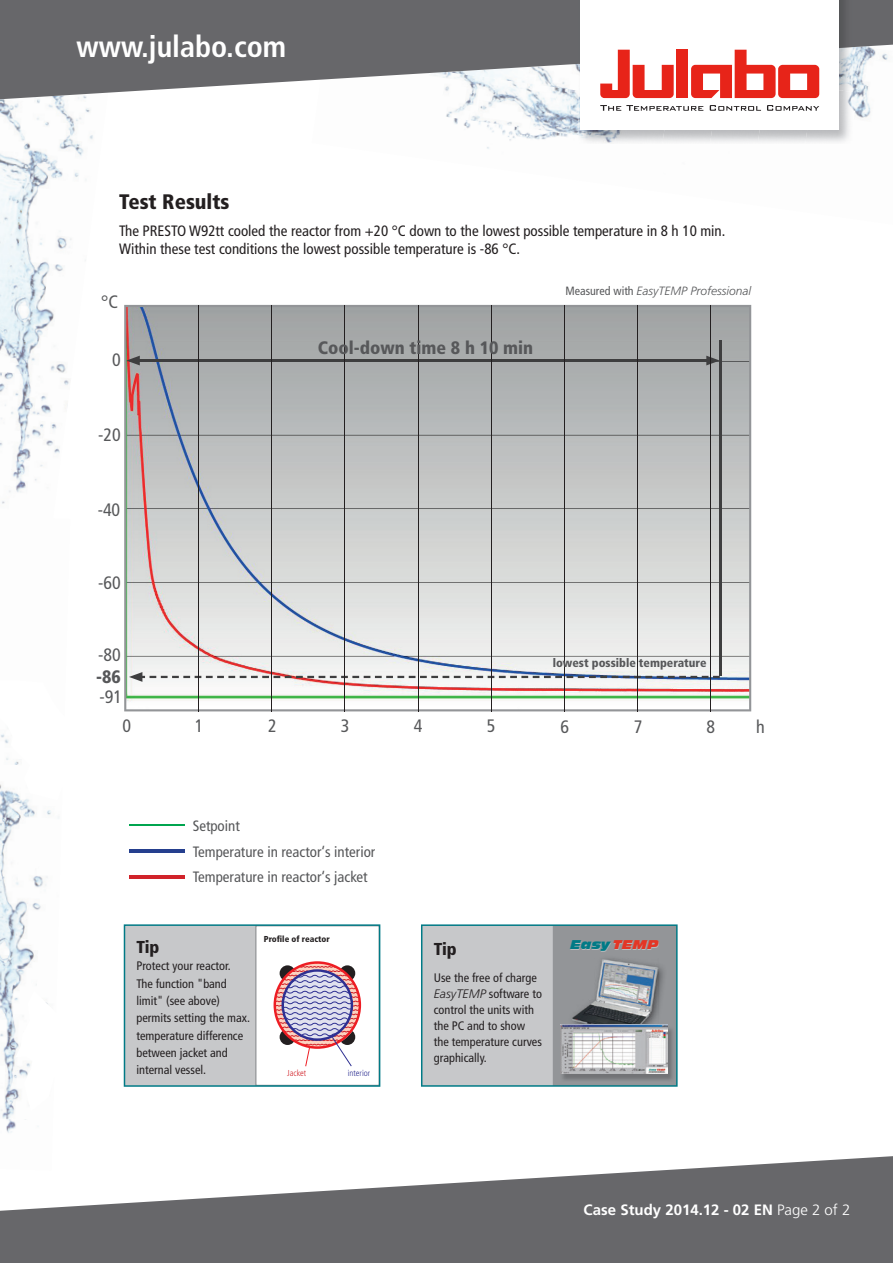
<style>
.page{position:relative;width:893px;height:1263px;background:#fff}
.page>*{position:absolute;margin:0;border:0;box-sizing:border-box;transform-origin:0 0}
.t1{font:700 condensed 30px "Frutiger LT Std";color:#fff}
.t2{font:900 condensed 21px "Frutiger LT Std";color:#231f20}
.t3{font:condensed 18px "Frutiger LT Std";color:#57585a}
.t4{font:900 condensed 18px "Frutiger LT Std";color:#57585a}
.t5{font:900 condensed 17.25px "Frutiger LT Std";letter-spacing:-.01em;color:#231f20}
.t6{font:condensed 15px/18px "Frutiger LT Std";color:#231f20}
.t7{font:condensed 15px/25.5px "Frutiger LT Std";color:#57585a}
.t8{font:700 15px "Frutiger LT Std";color:#fff}
.t9{font:condensed 12.3px/17.2px "Frutiger LT Std";color:#231f20}
.t10{font:italic 300 12px "Frutiger LT Std";color:#57585a}
.t11{font:900 condensed 12px "Frutiger LT Std";color:#57585a}
.t12{font:italic 11.85px "Incised 901 BT Nord";letter-spacing:.03em;color:#007a86}
.t13{font:900 condensed 8.7px "Frutiger LT Std";color:#231f20}
.t14{font:300 condensed 8.7px "Frutiger LT Std";color:#2e3092}
.t15{font:300 condensed 8.7px "Frutiger LT Std";color:#d1232a}
.s1{font-weight:400;font-style:normal;font-stretch:condensed}
.s2{color:#e33626}
.s3{font-weight:300;font-style:italic;font-stretch:normal}
.s4{font-weight:300}
</style>
<div class="page">
<img style="left:0;top:104px;width:93px;height:75px">
<img style="left:0;top:179px;width:86px;height:96px">
<img style="left:0;top:275px;width:66px;height:97px">
<img style="left:0;top:372px;width:69px;height:96px">
<img style="left:1px;top:468px;width:36px;height:36px">
<img style="left:453px;top:121px;width:17px;height:8px">
<img style="left:446px;top:104px;width:30px;height:17px">
<img style="left:470px;top:124px;width:53px;height:25px">
<img style="left:476px;top:104px;width:53px;height:25px">
<img style="left:523px;top:128px;width:45px;height:12px">
<img style="left:529px;top:104px;width:49px;height:31px">
<img style="left:853px;top:104px;width:18px;height:14px">
<img style="left:0;top:734px;width:51px;height:83px">
<img style="left:0;top:817px;width:59px;height:151px">
<img style="left:0;top:968px;width:49px;height:150px">
<img style="left:3px;top:1118px;width:23px;height:15px">
<svg style="left:0;top:0;width:893px;height:104px;fill:#67676a"></svg>
<img style="left:578px;top:64px;width:37px;height:79px">
<img style="left:615px;top:130px;width:47px;height:13px">
<img style="left:662px;top:130px;width:48px;height:13px">
<img style="left:710px;top:130px;width:48px;height:13px">
<img style="left:758px;top:130px;width:47px;height:13px">
<img style="left:805px;top:92px;width:48px;height:50px">
<img style="left:839px;top:64px;width:14px;height:28px">
<img style="left:578px;top:0;width:275px;height:64px">
<div style="left:580px;top:0;width:259px;height:130px;background:#fff"></div>
<svg style="left:600px;top:105px;width:103px;height:6px"></svg>
<svg style="left:710px;top:105px;width:51px;height:6px"></svg>
<svg style="left:767px;top:105px;width:52px;height:6px"></svg>
<svg style="left:600px;top:50px;width:74px;height:48px"></svg>
<div style="left:676px;top:50px;width:12px;height:48px;background:#e72419"></div>
<svg style="left:691px;top:50px;width:129px;height:48px"></svg>
<svg style="left:0;top:1156px;width:893px;height:107px;fill:#67676a"></svg>
<svg style="left:124px;top:305px;width:627px;height:406px;background:#c5c6c5"></svg>
<hr style="left:129px;top:824px;width:55px;height:2px;background:#00a54f">
<hr style="left:129px;top:849px;width:55px;height:3px;background:#253f8e">
<hr style="left:129px;top:875px;width:55px;height:3px;background:#d1232a">
<hr style="left:720px;top:340px;width:2px;height:336px;background:#3e3e3f">
<hr style="left:136px;top:359px;width:574px;height:3px;background:#3e3e3f">
<svg style="left:126px;top:356px;width:14px;height:9px"></svg>
<svg style="left:706px;top:356px;width:14px;height:9px"></svg>
<svg style="left:129px;top:672px;width:591px;height:10px"></svg>
<hr style="left:418px;top:305px;width:1px;height:406px;background:#231f20">
<hr style="left:272px;top:305px;width:1px;height:406px;background:#231f20">
<hr style="left:564px;top:305px;width:1px;height:406px;background:#231f20">
<hr style="left:637px;top:305px;width:1px;height:406px;background:#231f20">
<hr style="left:199px;top:305px;width:1px;height:406px;background:#231f20">
<hr style="left:491px;top:305px;width:1px;height:406px;background:#231f20">
<hr style="left:345px;top:305px;width:1px;height:406px;background:#231f20">
<hr style="left:710px;top:305px;width:1px;height:406px;background:#231f20">
<svg style="left:124px;top:924px;width:256px;height:163px"></svg>
<svg style="left:421px;top:924px;width:257px;height:163px;background:#aeb3b6"></svg>
<h1 class="t1" style="left:77px;top:28px;width:211px">www.julabo.com</h1>
<h2 class="t2" style="left:119px;top:189px;width:112px">Test Results</h2>
<p class="t6" style="left:119px;top:222px;width:608px">The PRESTO W92tt cooled the reactor from +20 °C down to the lowest possible temperature in 8 h 10 min.<br>Within these test conditions the lowest possible temperature is -86 °C.</p>
<h3 class="t3" style="left:101px;top:291px;width:18px">°C</h3>
<h3 class="t3" style="left:112px;top:350px;width:10px">0</h3>
<h3 class="t3" style="left:98px;top:424px;width:24px">-20</h3>
<h3 class="t3" style="left:98px;top:499px;width:24px">-40</h3>
<h3 class="t3" style="left:98px;top:572px;width:24px">-60</h3>
<h3 class="t3" style="left:98px;top:644px;width:24px">-80</h3>
<h3 class="t4" style="left:96px;top:666px;width:26px">-86</h3>
<h3 class="t3" style="left:99px;top:686px;width:24px">-91</h3>
<h3 class="t4" style="left:318px;top:337px;width:217px">Cool-down time 8 h 10 min</h3>
<p class="t10" style="left:565px;top:284px;width:187px"><span class="s1">Measured with</span> EasyTEMP Professional</p>
<p class="t11" style="left:553px;top:655px;width:155px">lowest possible temperature</p>
<h3 class="t3" style="left:122px;top:715px;width:10px">0</h3>
<h3 class="t3" style="left:195px;top:715px;width:10px">1</h3>
<h3 class="t3" style="left:268px;top:715px;width:10px">2</h3>
<h3 class="t3" style="left:341px;top:715px;width:10px">3</h3>
<h3 class="t3" style="left:414px;top:715px;width:10px">4</h3>
<h3 class="t3" style="left:487px;top:715px;width:10px">5</h3>
<h3 class="t3" style="left:560px;top:716px;width:10px">6</h3>
<h3 class="t3" style="left:634px;top:716px;width:10px">7</h3>
<h3 class="t3" style="left:706px;top:716px;width:10px">8</h3>
<h3 class="t3" style="left:756px;top:716px;width:10px">h</h3>
<p class="t7" style="left:193px;top:813px;width:184px">Setpoint<br>Temperature in reactor‘s interior<br>Temperature in reactor‘s jacket</p>
<h3 class="t5" style="left:136px;top:937px;width:25px">Tip</h3>
<p class="t9" style="left:136px;top:957px;width:115px">Protect your reactor.<br>The function "band limit" (see above) permits setting the max. temperature difference between jacket and internal vessel.</p>
<p class="t13" style="left:264px;top:934px;width:68px">Profile of reactor</p>
<p class="t15" style="left:287px;top:1067px;width:20px">Jacket</p>
<p class="t14" style="left:348px;top:1067px;width:24px">interior</p>
<h3 class="t5" style="left:434px;top:939px;width:25px">Tip</h3>
<p class="t12" style="left:570px;top:938px;width:90px">Easy <span class="s2">TEMP</span></p>
<p class="t9" style="left:434px;top:969px;width:110px;line-height:16px">Use the free of charge<br><span class="s3">EasyTEMP</span> software to control the units with the PC and to show the temperature curves graphically.</p>
<p class="t8" style="left:584px;top:1201px;width:268px">Case Study 2014.12 - 02 EN <span class="s4">Page 2 of 2</span></p>
</div>
